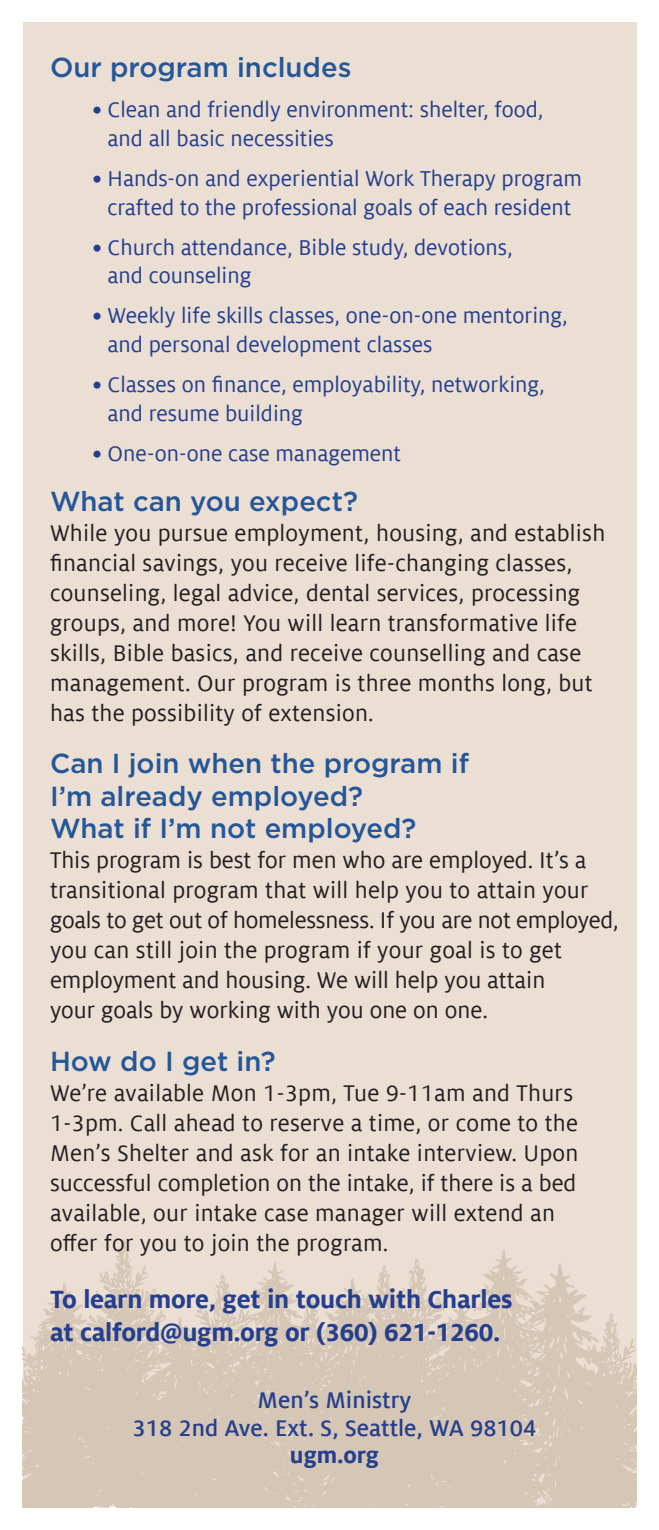
<style>
.page{position:relative;width:659px;height:1530px;background:#fff}
.page>*{position:absolute;margin:0;border:0;box-sizing:border-box;transform-origin:0 0}
.t1{font:500 27.5px/32.5px "Gotham";color:#245698}
.t2{font:700 27.5px/32.5px "Milo Offc";letter-spacing:-.01em;color:#253f8e}
.t3{font:25px/30px "Milo Offc";letter-spacing:.01em;color:#231f20}
.t4{font:500 25px/27.5px "Milo Offc";color:#253f8e;text-align:center}
.t5{font:700 25px "Milo Offc";color:#253f8e}
.t6{font:23.75px/28.8px "Milo Offc";color:#253f8e}
.s1{font-weight:500}
</style>
<div class="page">
<div style="left:22px;top:22px;width:614px;height:1486px;background:#ebdfd4"></div>
<svg style="left:22px;top:1240px;width:614px;height:268px"></svg>
<p class="t1" style="left:50px;top:51px;width:303px">Our program includes</p>
<p class="t6" style="left:108px;top:95px;width:438px;text-indent:-15px"><span class="s1">•</span> Clean and friendly environment: shelter, food, and all basic necessities</p>
<p class="t6" style="left:92px;top:164px;width:491px;text-align:center"><span class="s1">•</span> Hands-on and experiential Work Therapy program crafted to the professional goals of each resident</p>
<p class="t6" style="left:108px;top:233px;width:407px;text-indent:-15px"><span class="s1">•</span> Church attendance, Bible study, devotions, and counseling</p>
<p class="t6" style="left:108px;top:302px;width:462px;text-indent:-15px"><span class="s1">•</span> Weekly life skills classes, one-on-one mentoring, and personal development classes</p>
<p class="t6" style="left:108px;top:370px;width:439px;text-indent:-15px"><span class="s1">•</span> Classes on finance, employability, networking, and resume building</p>
<p class="t6" style="left:92px;top:439px;width:310px"><span class="s1">•</span> One-on-one case management</p>
<p class="t1" style="left:50px;top:484px;width:309px">What can you expect?</p>
<p class="t3" style="left:50px;top:518px;width:557px">While you pursue employment, housing, and establish financial savings, you receive life-changing classes, counseling, legal advice, dental services, processing groups, and more! You will learn transformative life skills, Bible basics, and receive counselling and case management. Our program is three months long, but has the possibility of extension.</p>
<p class="t1" style="left:50px;top:747px;width:420px">Can I join when the program if<br>I’m already employed?<br>What if I’m not employed?</p>
<p class="t3" style="left:50px;top:846px;width:570px">This program is best for men who are employed. It’s a transitional program that will help you to attain your goals to get out of homelessness. If you are not employed, you can still join the program if your goal is to get employment and housing. We will help you attain<br>your goals by working with you one on one.</p>
<p class="t1" style="left:50px;top:1044px;width:227px">How do I get in?</p>
<p class="t3" style="left:50px;top:1078px;width:530px">We’re available Mon 1-3pm, Tue 9-11am and Thurs 1-3pm. Call ahead to reserve a time, or come to the Men’s Shelter and ask for an intake interview. Upon successful completion on the intake, if there is a bed available, our intake case manager will extend an offer for you to join the program.</p>
<p class="t2" style="left:50px;top:1283px;width:464px">To learn more, get in touch with Charles at calford@ugm.org or (360) 621-1260.</p>
<p class="t4" style="left:133px;top:1387px;width:405px">Men’s Ministry<br>318 2nd Ave. Ext. S, Seattle, WA 98104</p>
<p class="t5" style="left:290px;top:1441px;width:91px">ugm.org</p>
</div>
